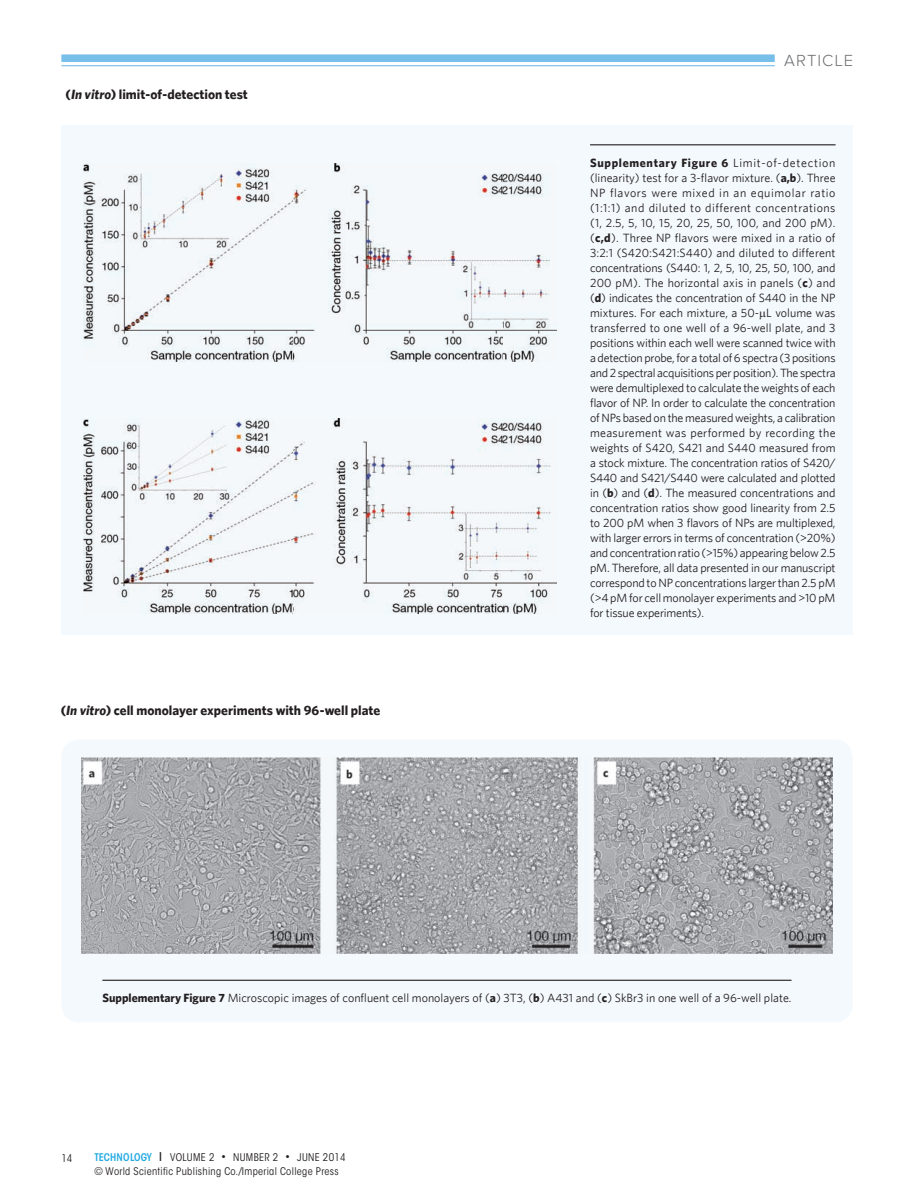
<style>
.page{position:relative;width:916px;height:1201px;background:#fff}
.page>*{position:absolute;margin:0;border:0;box-sizing:border-box;transform-origin:0 0}
.t1{font:300 16.65px "Proxima Nova";letter-spacing:.065em;color:#6c6d70}
.t2{font:700 13.5px "Whitney";color:#231f20}
.t3{font:12px/15px "Whitney";color:#231f20;text-align:justify}
.t4{font:condensed 10.5px/13.5px "ITC Avant Garde Std";letter-spacing:.03em;color:#231f20}
.s1{font-style:italic}
.s2{font-weight:700}
.s3{font-weight:600;color:#24aae1}
.s4{font-weight:500;font-stretch:normal;font-size:12px}
.s5{font-size:12px}
</style>
<div class="page">
<div style="left:61px;top:54px;width:713px;height:8px;background:#77bee9"></div>
<hr style="left:61px;top:65px;width:713px;height:1px;background:#77bee9">
<div style="left:61px;top:125px;width:791px;height:510px;background:#f4f9fd"></div>
<hr style="left:589px;top:144px;width:246px;height:1px;background:#231f20">
<img style="left:84px;top:418px;width:472px;height:195px">
<div style="left:61px;top:739px;width:791px;height:283px;background:#f4f9fd;border-radius:18px"></div>
<hr style="left:102px;top:979px;width:689px;height:1px;background:#231f20">
<img style="left:84px;top:163px;width:472px;height:198px">
<img style="left:81px;top:757px;width:751px;height:196px">
<p class="t2" style="left:66px;top:90px;width:184px">(<span class="s1">In vitro</span>) limit-of-detection test</p>
<p class="t2" style="left:61px;top:705px;width:321px">(<span class="s1">In vitro</span>) cell monolayer experiments with 96-well plate</p>
<h1 class="t1" style="left:783px;top:54px;width:70px">ARTICLE</h1>
<p class="t3" style="left:589px;top:156px;width:247px"><span class="s2">Supplementary Figure 6</span> Limit-of-detection (linearity) test for a 3-flavor mixture. (<span class="s2">a,b</span>). Three NP flavors were mixed in an equimolar ratio (1:1:1) and diluted to different concentrations (1, 2.5, 5, 10, 15, 20, 25, 50, 100, and 200 pM). (<span class="s2">c,d</span>). Three NP flavors were mixed in a ratio of 3:2:1 (S420:S421:S440) and diluted to different concentrations (S440: 1, 2, 5, 10, 25, 50, 100, and 200 pM). The horizontal axis in panels (<span class="s2">c</span>) and (<span class="s2">d</span>) indicates the concentration of S440 in the NP mixtures. For each mixture, a 50- L volume was transferred to one well of a 96-well plate, and 3 positions within each well were scanned twice with a detection probe, for a total of 6 spectra (3 positions and 2 spectral acquisitions per position). The spectra were demultiplexed to calculate the weights of each flavor of NP. In order to calculate the concentration of NPs based on the measured weights, a calibration measurement was performed by recording the weights of S420, S421 and S440 measured from a stock mixture. The concentration ratios of S420/ S440 and S421/S440 were calculated and plotted in (<span class="s2">b</span>) and (<span class="s2">d</span>). The measured concentrations and concentration ratios show good linearity from 2.5 to 200 pM when 3 flavors of NPs are multiplexed, with larger errors in terms of concentration (&gt;20%) and concentration ratio (&gt;15%) appearing below 2.5 pM. Therefore, all data presented in our manuscript correspond to NP concentrations larger than 2.5 pM (&gt;4 pM for cell monolayer experiments and &gt;10 pM for tissue experiments).</p>
<p class="t3" style="left:102px;top:991px;width:690px"><span class="s2">Supplementary Figure 7</span> Microscopic images of confluent cell monolayers of (<span class="s2">a</span>) 3T3, (<span class="s2">b</span>) A431 and (<span class="s2">c</span>) SkBr3 in one well of a 96-well plate.</p>
<p class="t4" style="left:61px;top:1151px;width:12px">14</p>
<p class="t4" style="left:94px;top:1151px;width:253px"><span class="s3">TECHNOLOGY</span> <span class="s4">l</span> VOLUME 2 <span class="s5">•</span> NUMBER 2 <span class="s5">•</span> JUNE 2014 © World Scientific Publishing Co./Imperial College Press</p>
</div>
